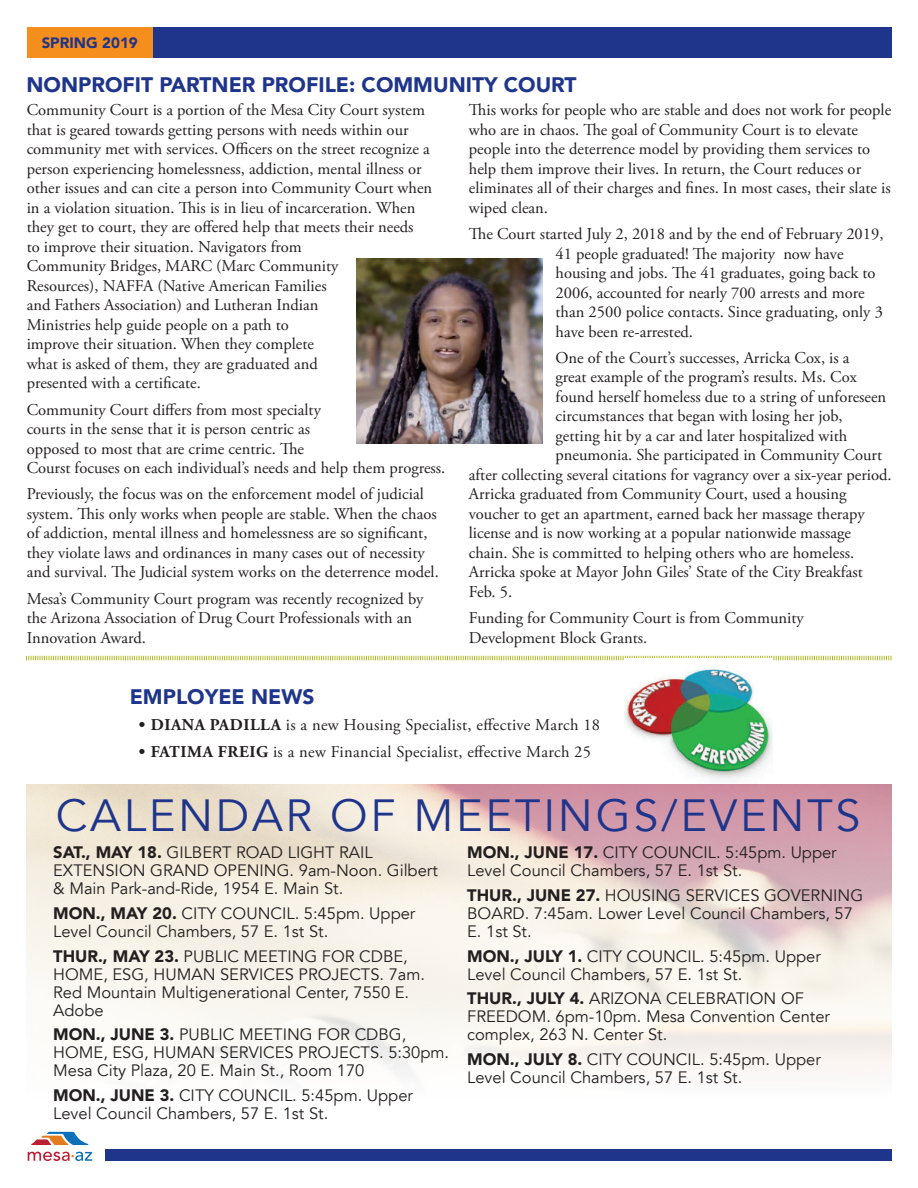
<style>
.page{position:relative;width:918px;height:1188px;background:#fff}
.page>*{position:absolute;margin:0;border:0;box-sizing:border-box;transform-origin:0 0}
.t1{font:45px "Avenir LT";letter-spacing:.06em;color:#1e358b}
.t2{font:900 21px "Avenir LT";color:#1e358b}
.t3{font:16.5px/19.5px "Adobe Garamond Pro";color:#231f20}
.t4{font:16.5px/18px "Avenir LT";color:#231f20}
.t5{font:16.5px "Adobe Garamond Pro";letter-spacing:.02em;color:#231f20}
.t6{font:900 15px "Avenir LT";color:#1e358b}
.s1{font-weight:700}
.s2{font-family:"Avenir LT Std";font-weight:900}
</style>
<div class="page">
<div style="left:152px;top:27px;width:739px;height:31px;background:#1e358b"></div>
<div style="left:27px;top:27px;width:125px;height:31px;background:#f68e1e"></div>
<div style="left:105px;top:1149px;width:787px;height:12px;background:#1e358b"></div>
<svg style="left:31px;top:1132px;width:57px;height:13px"></svg>
<svg style="left:28px;top:1152px;width:64px;height:9px"></svg>
<svg style="left:26px;top:655px;width:866px;height:6px"></svg>
<img style="left:625px;top:659px;width:147px;height:126px">
<img style="left:356px;top:258px;width:186px;height:186px">
<p class="t6" style="left:42px;top:34px;width:98px">SPRING 2019</p>
<p class="t2" style="left:26px;top:72px;width:552px">NONPROFIT PARTNER PROFILE: COMMUNITY COURT</p>
<p class="t3" style="left:27px;top:101px;width:407px">Community Court is a portion of the Mesa City Court system that is geared towards getting persons with needs within our community met with services. Officers on the street recognize a person experiencing homelessness, addiction, mental illness or other issues and can cite a person into Community Court when in a violation situation. This is in lieu of incarceration. When they get to court, they are offered help that meets their needs<br>to improve their situation. Navigators from<br>Community Bridges, MARC (Marc Community<br>Resources), NAFFA (Native American Families<br>and Fathers Association) and Lutheran Indian<br>Ministries help guide people on a path to<br>improve their situation. When they complete<br>what is asked of them, they are graduated and<br>presented with a certificate.</p>
<p class="t3" style="left:27px;top:400px;width:420px">Community Court differs from most specialty<br>courts in the sense that it is person centric as<br>opposed to most that are crime centric. The<br>Courst focuses on each individual’s needs and help them progress.</p>
<p class="t3" style="left:27px;top:485px;width:414px">Previously, the focus was on the enforcement model of judicial system. This only works when people are stable. When the chaos of addiction, mental illness and homelessness are so significant, they violate laws and ordinances in many cases out of necessity and survival. The Judicial system works on the deterrence model.</p>
<p class="t3" style="left:27px;top:589px;width:398px">Mesa’s Community Court program was recently recognized by the Arizona Association of Drug Court Professionals with an<br>Innovation Award.</p>
<p class="t3" style="left:469px;top:101px;width:424px">This works for people who are stable and does not work for people who are in chaos. The goal of Community Court is to elevate people into the deterrence model by providing them services to help them improve their lives. In return, the Court reduces or eliminates all of their charges and fines. In most cases, their slate is wiped clean.</p>
<p class="t3" style="left:556px;top:225px;width:329px;text-indent:-87px">The Court started July 2, 2018 and by the end of February 2019, 41 people graduated! The majority now have housing and jobs. The 41 graduates, going back to 2006, accounted for nearly 700 arrests and more than 2500 police contacts. Since graduating, only 3 have been re-arrested.</p>
<p class="t3" style="left:556px;top:349px;width:296px">One of the Court’s successes, Arricka Cox, is a</p>
<p class="t3" style="left:556px;top:368px;width:303px">great example of the program’s results. Ms. Cox</p>
<p class="t3" style="left:556px;top:388px;width:332px">found herself homeless due to a string of unforeseen</p>
<p class="t3" style="left:556px;top:407px;width:289px">circumstances that began with losing her job,</p>
<p class="t3" style="left:556px;top:427px;width:293px">getting hit by a car and later hospitalized with</p>
<p class="t3" style="left:556px;top:446px;width:328px">pneumonia. She participated in Community Court</p>
<p class="t3" style="left:469px;top:466px;width:424px">after collecting several citations for vagrancy over a six-year period.</p>
<p class="t3" style="left:469px;top:485px;width:379px">Arricka graduated from Community Court, used a housing</p>
<p class="t3" style="left:469px;top:505px;width:397px">voucher to get an apartment, earned back her massage therapy</p>
<p class="t3" style="left:469px;top:524px;width:384px">license and is now working at a popular nationwide massage</p>
<p class="t3" style="left:469px;top:544px;width:387px">chain. She is committed to helping others who are homeless.</p>
<p class="t3" style="left:469px;top:563px;width:395px">Arricka spoke at Mayor John Giles’ State of the City Breakfast</p>
<p class="t3" style="left:469px;top:583px;width:45px">Feb. 5.</p>
<p class="t3" style="left:469px;top:609px;width:336px">Funding for Community Court is from Community<br>Development Block Grants.</p>
<p class="t2" style="left:130px;top:684px;width:186px">EMPLOYEE NEWS</p>
<p class="t5" style="left:139px;top:715px;width:463px"><span class="s1">• DIANA PADILLA</span> is a new Housing Specialist, effective March 18</p>
<p class="t5" style="left:139px;top:742px;width:454px"><span class="s1">• FATIMA FREIG</span> is a new Financial Specialist, effective March 25</p>
<h1 class="t1" style="left:56px;top:789px;width:806px">CALENDAR OF MEETINGS/EVENTS</h1>
<p class="t4" style="left:53px;top:844px;width:386px"><span class="s2">SAT., MAY 18.</span> GILBERT ROAD LIGHT RAIL<br>EXTENSION GRAND OPENING. 9am-Noon. Gilbert &amp; Main Park-and-Ride, 1954 E. Main St.</p>
<p class="t4" style="left:53px;top:905px;width:364px"><span class="s2">MON., MAY 20.</span> CITY COUNCIL. 5:45pm. Upper<br>Level Council Chambers, 57 E. 1st St.</p>
<p class="t4" style="left:53px;top:947px;width:373px"><span class="s2">THUR., MAY 23.</span> PUBLIC MEETING FOR CDBE, HOME, ESG, HUMAN SERVICES PROJECTS. 7am.<br>Red Mountain Multigenerational Center, 7550 E.<br>Adobe</p>
<p class="t4" style="left:53px;top:1026px;width:397px"><span class="s2">MON., JUNE 3.</span> PUBLIC MEETING FOR CDBG,<br>HOME, ESG, HUMAN SERVICES PROJECTS. 5:30pm.<br>Mesa City Plaza, 20 E. Main St., Room 170</p>
<p class="t4" style="left:53px;top:1087px;width:361px"><span class="s2">MON., JUNE 3.</span> CITY COUNCIL. 5:45pm. Upper<br>Level Council Chambers, 57 E. 1st St.</p>
<p class="t4" style="left:467px;top:844px;width:371px"><span class="s2">MON., JUNE 17.</span> CITY COUNCIL. 5:45pm. Upper<br>Level Council Chambers, 57 E. 1st St.</p>
<p class="t4" style="left:467px;top:887px;width:398px"><span class="s2">THUR., JUNE 27.</span> HOUSING SERVICES GOVERNING<br>BOARD. 7:45am. Lower Level Council Chambers, 57<br>E. 1st St.</p>
<p class="t4" style="left:467px;top:947px;width:355px"><span class="s2">MON., JULY 1.</span> CITY COUNCIL. 5:45pm. Upper<br>Level Council Chambers, 57 E. 1st St.</p>
<p class="t4" style="left:467px;top:990px;width:364px"><span class="s2">THUR., JULY 4.</span> ARIZONA CELEBRATION OF<br>FREEDOM. 6pm-10pm. Mesa Convention Center complex, 263 N. Center St.</p>
<p class="t4" style="left:467px;top:1051px;width:355px"><span class="s2">MON., JULY 8.</span> CITY COUNCIL. 5:45pm. Upper<br>Level Council Chambers, 57 E. 1st St.</p>
</div>
